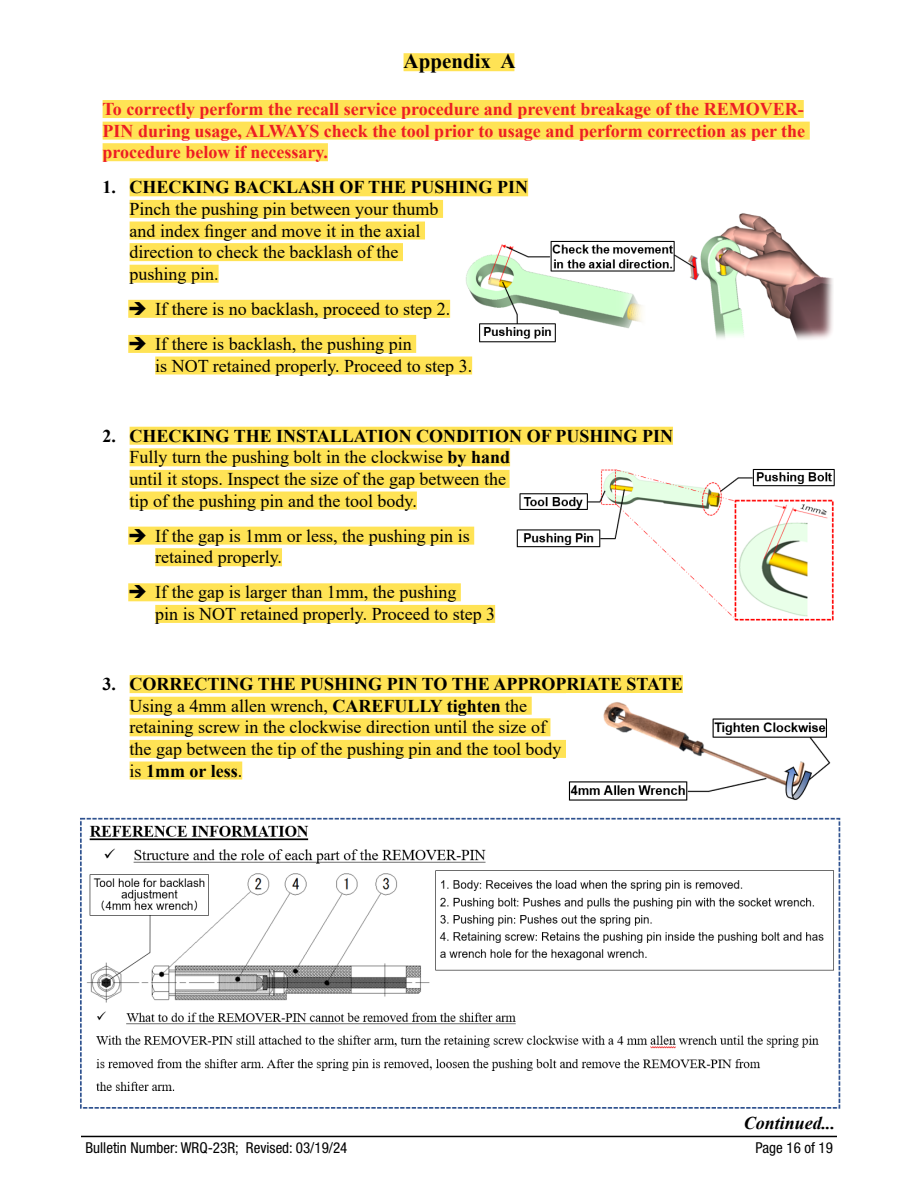
<style>
.page{position:relative;width:918px;height:1188px;background:#fff}
.page>*{position:absolute;margin:0;border:0;box-sizing:border-box;transform-origin:0 0}
.t1{font:700 21px "Times New Roman";color:#000}
.t2{font:18px/21.6px "Times New Roman";color:#000}
.t3{font:700 18px/21.6px "Times New Roman";color:#ed1d24;text-align:justify}
.t4{font:700 18px "Times New Roman";color:#000}
.t5{font:italic 700 18px "Times New Roman";color:#000}
.t6{font:condensed 15px "Helvetica Neue LT Std";color:#000}
.s1{font-weight:700}
</style>
<div class="page">
<hr style="left:81px;top:1136px;width:756px;height:1px;background:#000">
<div style="left:404px;top:53px;width:110px;height:18px;background:#ffe355"></div>
<div style="left:103px;top:100px;width:701px;height:18px;background:#ffe355"></div>
<div style="left:103px;top:122px;width:707px;height:18px;background:#ffe355"></div>
<div style="left:103px;top:143px;width:225px;height:18px;background:#ffe355"></div>
<div style="left:130px;top:178px;width:398px;height:18px;background:#ffe355"></div>
<div style="left:130px;top:200px;width:313px;height:18px;background:#ffe355"></div>
<div style="left:130px;top:222px;width:295px;height:18px;background:#ffe355"></div>
<div style="left:130px;top:243px;width:273px;height:18px;background:#ffe355"></div>
<div style="left:130px;top:265px;width:89px;height:18px;background:#ffe355"></div>
<div style="left:128px;top:300px;width:322px;height:18px;background:#ffe355"></div>
<div style="left:128px;top:335px;width:288px;height:18px;background:#ffe355"></div>
<div style="left:155px;top:357px;width:317px;height:18px;background:#ffe355"></div>
<div style="left:130px;top:427px;width:543px;height:18px;background:#ffe355"></div>
<div style="left:130px;top:448px;width:380px;height:18px;background:#ffe355"></div>
<div style="left:130px;top:470px;width:380px;height:18px;background:#ffe355"></div>
<div style="left:130px;top:492px;width:287px;height:18px;background:#ffe355"></div>
<div style="left:128px;top:527px;width:346px;height:18px;background:#ffe355"></div>
<div style="left:155px;top:548px;width:127px;height:18px;background:#ffe355"></div>
<div style="left:128px;top:583px;width:333px;height:18px;background:#ffe355"></div>
<div style="left:155px;top:605px;width:340px;height:18px;background:#ffe355"></div>
<div style="left:130px;top:675px;width:553px;height:18px;background:#ffe355"></div>
<div style="left:130px;top:697px;width:402px;height:18px;background:#ffe355"></div>
<div style="left:130px;top:718px;width:420px;height:18px;background:#ffe355"></div>
<div style="left:130px;top:740px;width:436px;height:18px;background:#ffe355"></div>
<div style="left:130px;top:762px;width:112px;height:18px;background:#ffe355"></div>
<img style="left:80px;top:817px;width:761px;height:292px">
<img style="left:466px;top:213px;width:367px;height:130px">
<img style="left:516px;top:468px;width:319px;height:153px">
<img style="left:568px;top:702px;width:263px;height:99px">
<p class="t1" style="left:404px;top:46px;width:114px">Appendix A</p>
<p class="t3" style="left:103px;top:98px;width:704px">To correctly perform the recall service procedure and prevent breakage of the REMOVER-PIN during usage, ALWAYS check the tool prior to usage and perform correction as per the procedure below if necessary.</p>
<p class="t4" style="left:103px;top:174px;width:427px">1. CHECKING BACKLASH OF THE PUSHING PIN</p>
<p class="t2" style="left:130px;top:198px;width:310px">Pinch the pushing pin between your thumb and index finger and move it in the axial direction to check the backlash of the pushing pin.</p>
<p class="t2" style="left:128px;top:297px;width:323px">➔ If there is no backlash, proceed to step 2.</p>
<p class="t2" style="left:155px;top:333px;width:318px;text-indent:-27px">➔ If there is backlash, the pushing pin<br>is NOT retained properly. Proceed to step 3.</p>
<p class="t2" style="left:130px;top:424px;width:545px;text-indent:-27px"><span class="s1">2. CHECKING THE INSTALLATION CONDITION OF PUSHING PIN </span>Fully turn the pushing bolt in the clockwise <span class="s1">by hand<br></span>until it stops. Inspect the size of the gap between the<br>tip of the pushing pin and the tool body.</p>
<p class="t2" style="left:155px;top:524px;width:316px;text-indent:-27px">➔ If the gap is 1mm or less, the pushing pin is retained properly.</p>
<p class="t2" style="left:155px;top:581px;width:341px;text-indent:-27px">➔ If the gap is larger than 1mm, the pushing<br>pin is NOT retained properly. Proceed to step 3</p>
<p class="t2" style="left:130px;top:673px;width:555px;text-indent:-27px"><span class="s1">3. CORRECTING THE PUSHING PIN TO THE APPROPRIATE STATE </span>Using a 4mm allen wrench, <span class="s1">CAREFULLY tighten</span> the<br>retaining screw in the clockwise direction until the size of<br>the gap between the tip of the pushing pin and the tool body<br>is <span class="s1">1mm or less</span>.</p>
<p class="t5" style="left:744px;top:1111px;width:93px">Continued...</p>
<p class="t6" style="left:86px;top:1138px;width:263px">Bulletin Number: WRQ-23R; Revised: 03/19/24</p>
<p class="t6" style="left:756px;top:1138px;width:79px">Page 16 of 19</p>
</div>
